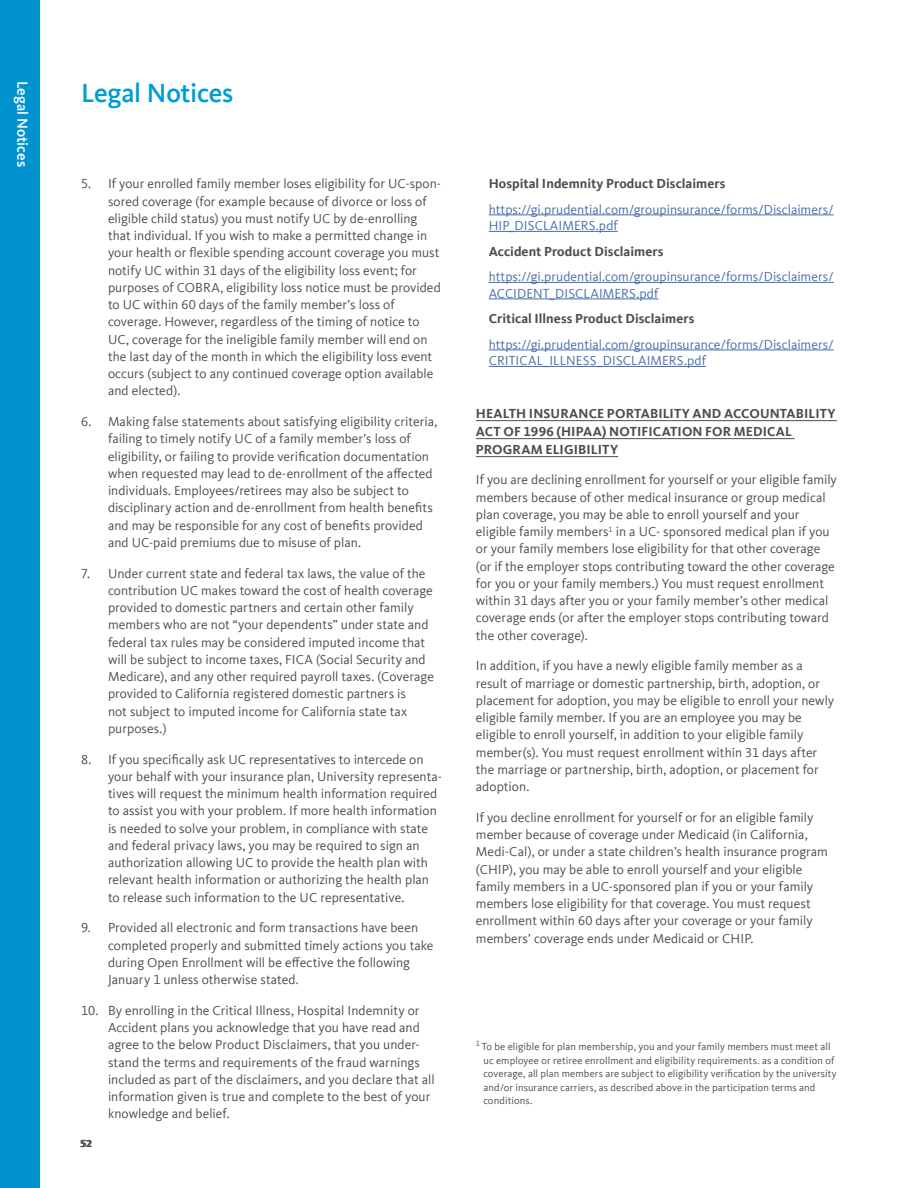
<style>
.page{position:relative;width:918px;height:1188px;background:#fff}
.page>*{position:absolute;margin:0;border:0;box-sizing:border-box;transform-origin:0 0}
._2_Col__Body{font:500 27px "Kievit Offc Pro";letter-spacing:-.01em;color:#009dd5}
.t1{font:500 15px "Kievit Offc Pro";color:#fff}
._2_Col__Body-2{font:13.5px/17.2px "Kievit Offc Pro";color:#4d4d4f}
._2_Col__Body-3{font:13.5px/16.5px "Kievit Offc Pro";color:#456da9}
._2_Col_Header_UC_underline{font:700 13.5px/18px "Kievit Offc Pro";letter-spacing:.005em;color:#4d4d4f}
._2_Col__Body-4{font:700 13.5px "Kievit Offc Pro";letter-spacing:.005em;color:#4d4d4f}
.Footnote{font:10.5px/13.5px "Kievit Offc Pro";letter-spacing:.01em;color:#4d4d4f}
.t2{font:700 10.5px "Kievit Offc Pro";color:#4d4d4f}
</style>
<div class="page">
<hr style="left:489px;top:214px;width:345px;height:1px;background:#456da9">
<hr style="left:489px;top:231px;width:129px;height:1px;background:#456da9">
<hr style="left:489px;top:282px;width:345px;height:1px;background:#456da9">
<hr style="left:489px;top:298px;width:169px;height:1px;background:#456da9">
<hr style="left:489px;top:350px;width:345px;height:1px;background:#456da9">
<hr style="left:489px;top:366px;width:217px;height:1px;background:#456da9">
<hr style="left:476px;top:420px;width:361px;height:1px;background:#4d4d4f">
<hr style="left:476px;top:438px;width:319px;height:1px;background:#4d4d4f">
<hr style="left:476px;top:456px;width:142px;height:1px;background:#4d4d4f">
<div style="left:0;top:0;width:40px;height:1188px;background:#0093d0"></div>
<p class="t1" style="left:31px;top:81px;width:87px;rotate:90deg">Legal Notices</p>
<p class="_2_Col__Body" style="left:81px;top:76px;width:154px">Legal Notices</p>
<p class="_2_Col__Body-2" style="left:108px;top:175px;width:335px;text-indent:-27px">5. If your enrolled family member loses eligibility for UC-spon‑ sored coverage (for example because of divorce or loss of eligible child status) you must notify UC by de-enrolling that individual. If you wish to make a permitted change in your health or flexible spending account coverage you must notify UC within 31 days of the eligibility loss event; for purposes of COBRA, eligibility loss notice must be provided to UC within 60 days of the family member’s loss of coverage. However, regardless of the timing of notice to UC, coverage for the ineligible family member will end on the last day of the month in which the eligibility loss event occurs (subject to any continued coverage option available and elected).</p>
<p class="_2_Col__Body-2" style="left:108px;top:413px;width:331px;text-indent:-27px">6. Making false statements about satisfying eligibility criteria, failing to timely notify UC of a family member’s loss of eligibility, or failing to provide verification documentation when requested may lead to de-enrollment of the affected individuals. Employees/retirees may also be subject to disciplinary action and de-enrollment from health benefits and may be responsible for any cost of benefits provided and UC-paid premiums due to misuse of plan.</p>
<p class="_2_Col__Body-2" style="left:108px;top:564px;width:327px;text-indent:-27px">7. Under current state and federal tax laws, the value of the contribution UC makes toward the cost of health coverage provided to domestic partners and certain other family members who are not “your dependents” under state and federal tax rules may be considered imputed income that will be subject to income taxes, FICA (Social Security and Medicare), and any other required payroll taxes. (Coverage provided to California registered domestic partners is<br>not subject to imputed income for California state tax purposes.)</p>
<p class="_2_Col__Body-2" style="left:108px;top:750px;width:336px;text-indent:-27px">8. If you specifically ask UC representatives to intercede on your behalf with your insurance plan, University representa‑ tives will request the minimum health information required to assist you with your problem. If more health information is needed to solve your problem, in compliance with state and federal privacy laws, you may be required to sign an authorization allowing UC to provide the health plan with relevant health information or authorizing the health plan to release such information to the UC representative.</p>
<p class="_2_Col__Body-2" style="left:108px;top:919px;width:327px;text-indent:-27px">9. Provided all electronic and form transactions have been completed properly and submitted timely actions you take during Open Enrollment will be effective the following January 1 unless otherwise stated.</p>
<p class="_2_Col__Body-2" style="left:108px;top:1002px;width:328px;text-indent:-27px">10. By enrolling in the Critical Illness, Hospital Indemnity or Accident plans you acknowledge that you have read and agree to the below Product Disclaimers, that you under‑ stand the terms and requirements of the fraud warnings included as part of the disclaimers, and you declare that all information given is true and complete to the best of your knowledge and belief.</p>
<p class="t2" style="left:81px;top:1138px;width:13px">52</p>
<p class="_2_Col__Body-4" style="left:489px;top:176px;width:238px">Hospital Indemnity Product Disclaimers</p>
<p class="_2_Col__Body-3" style="left:489px;top:201px;width:347px">https://gi.prudential.com/groupinsurance/forms/Disclaimers/<br>HIP_DISCLAIMERS.pdf</p>
<p class="_2_Col__Body-4" style="left:489px;top:243px;width:176px">Accident Product Disclaimers</p>
<p class="_2_Col__Body-3" style="left:489px;top:268px;width:347px">https://gi.prudential.com/groupinsurance/forms/Disclaimers/<br>ACCIDENT_DISCLAIMERS.pdf</p>
<p class="_2_Col__Body-4" style="left:489px;top:311px;width:207px">Critical Illness Product Disclaimers</p>
<p class="_2_Col__Body-3" style="left:489px;top:336px;width:347px">https://gi.prudential.com/groupinsurance/forms/Disclaimers/<br>CRITICAL_ILLNESS_DISCLAIMERS.pdf</p>
<p class="_2_Col_Header_UC_underline" style="left:476px;top:404px;width:361px">HEALTH INSURANCE PORTABILITY AND ACCOUNTABILITY<br>ACT OF 1996 (HIPAA) NOTIFICATION FOR MEDICAL<br>PROGRAM ELIGIBILITY</p>
<p class="_2_Col__Body-2" style="left:476px;top:471px;width:363px">If you are declining enrollment for yourself or your eligible family members because of other medical insurance or group medical plan coverage, you may be able to enroll yourself and your eligible family members<sup>1</sup> in a UC- sponsored medical plan if you or your family members lose eligibility for that other coverage (or if the employer stops contributing toward the other coverage for you or your family members.) You must request enrollment within 31 days after you or your family member’s other medical coverage ends (or after the employer stops contributing toward the other coverage).</p>
<p class="_2_Col__Body-2" style="left:476px;top:657px;width:360px">In addition, if you have a newly eligible family member as a result of marriage or domestic partnership, birth, adoption, or placement for adoption, you may be eligible to enroll your newly eligible family member. If you are an employee you may be eligible to enroll yourself, in addition to your eligible family member(s). You must request enrollment within 31 days after the marriage or partnership, birth, adoption, or placement for adoption.</p>
<p class="_2_Col__Body-2" style="left:476px;top:809px;width:354px">If you decline enrollment for yourself or for an eligible family member because of coverage under Medicaid (in California, Medi-Cal), or under a state children’s health insurance program (CHIP), you may be able to enroll yourself and your eligible family members in a UC-sponsored plan if you or your family members lose eligibility for that coverage. You must request enrollment within 60 days after your coverage or your family members’ coverage ends under Medicaid or CHIP.</p>
<p class="Footnote" style="left:483px;top:1040px;width:355px;text-indent:-7px"><sup>1</sup> To be eligible for plan membership, you and your family members must meet all uc employee or retiree enrollment and eligibility requirements. as a condition of coverage, all plan members are subject to eligibility verification by the university and/or insurance carriers, as described above in the participation terms and conditions.</p>
</div>
